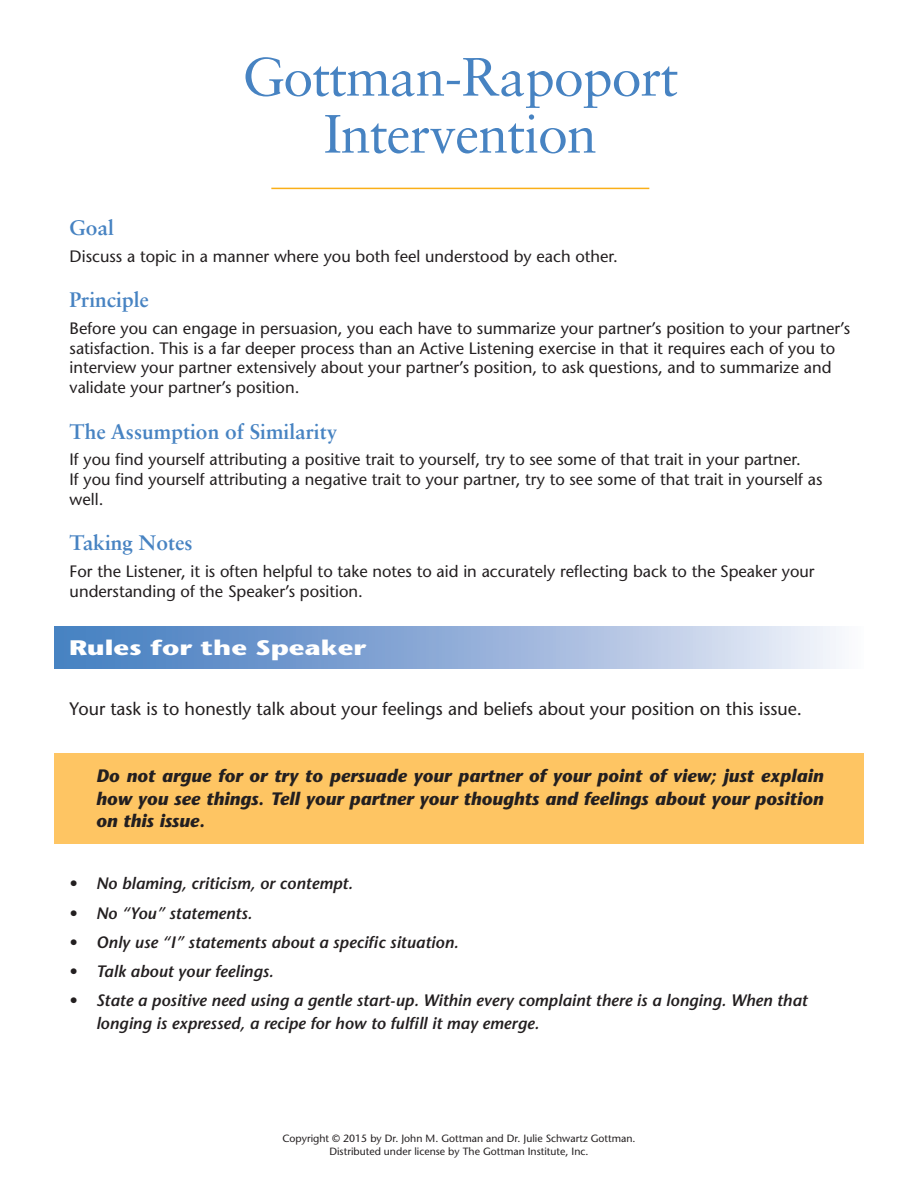
<style>
.page{position:relative;width:918px;height:1188px;background:#fff}
.page>*{position:absolute;margin:0;border:0;box-sizing:border-box;transform-origin:0 0}
.t1{font:54px "Sabon";letter-spacing:-.02em;color:#4783c2}
.t2{font:700 21px "Sabon LT Std";color:#4783c2}
.t3{font:700 21px "Stone Sans Std";color:#fff;scale:1.3 1}
.t4{font:italic 700 18px/22.5px "Stone Sans Std";color:#231f20;text-align:justify}
.t5{font:500 18px "Stone Sans Std";color:#231f20}
.t6{font:500 16.5px/19.8px "Stone Sans Std";color:#231f20}
.t7{font:italic 600 16.5px/22.5px "Stone Sans Std";color:#231f20}
.t8{font:500 10.5px/13.5px "Stone Sans Std";color:#231f20;text-align:center}
</style>
<div class="page">
<hr style="left:271px;top:188px;width:378px;height:1px;background:#faaf18">
<div style="left:54px;top:627px;width:810px;height:41px;background:linear-gradient(to right,#3c76bd,#f1f0f9)"></div>
<div style="left:54px;top:753px;width:810px;height:91px;background:#fec563"></div>
<p class="t1" style="left:242px;top:45px;width:437px">Gottman-Rapoport</p>
<p class="t1" style="left:324px;top:102px;width:275px">Intervention</p>
<p class="t2" style="left:70px;top:215px;width:46px">Goal</p>
<p class="t6" style="left:70px;top:246px;width:550px">Discuss a topic in a manner where you both feel understood by each other.</p>
<p class="t2" style="left:70px;top:287px;width:81px">Principle</p>
<p class="t6" style="left:70px;top:318px;width:782px">Before you can engage in persuasion, you each have to summarize your partner’s position to your partner’s satisfaction. This is a far deeper process than an Active Listening exercise in that it requires each of you to interview your partner extensively about your partner’s position, to ask questions, and to summarize and validate your partner’s position.</p>
<p class="t2" style="left:70px;top:418px;width:269px">The Assumption of Similarity</p>
<p class="t6" style="left:70px;top:450px;width:754px">If you find yourself attributing a positive trait to yourself, try to see some of that trait in your partner.<br>If you find yourself attributing a negative trait to your partner, try to see some of that trait in yourself as well.</p>
<p class="t2" style="left:70px;top:530px;width:124px">Taking Notes</p>
<p class="t6" style="left:70px;top:561px;width:747px">For the Listener, it is often helpful to take notes to aid in accurately reflecting back to the Speaker your understanding of the Speaker’s position.</p>
<p class="t3" style="left:69px;top:635px;width:230px">Rules for the Speaker</p>
<p class="t5" style="left:70px;top:698px;width:734px">Your task is to honestly talk about your feelings and beliefs about your position on this issue.</p>
<p class="t4" style="left:96px;top:765px;width:729px">Do not argue for or try to persuade your partner of your point of view; just explain how you see things. Tell your partner your thoughts and feelings about your position on this issue.</p>
<p class="t7" style="left:69px;top:872px;width:285px">• No blaming, criticism, or contempt.</p>
<p class="t7" style="left:69px;top:902px;width:185px">• No “You” statements.</p>
<p class="t7" style="left:69px;top:931px;width:391px">• Only use “I” statements about a specific situation.</p>
<p class="t7" style="left:69px;top:960px;width:206px">• Talk about your feelings.</p>
<p class="t7" style="left:96px;top:989px;width:713px;text-indent:-27px">• State a positive need using a gentle start-up. Within every complaint there is a longing. When that longing is expressed, a recipe for how to fulfill it may emerge.</p>
<p class="t8" style="left:282px;top:1131px;width:355px">Copyright © 2015 by Dr. John M. Gottman and Dr. Julie Schwartz Gottman.<br>Distributed under license by The Gottman Institute, Inc.</p>
</div>
